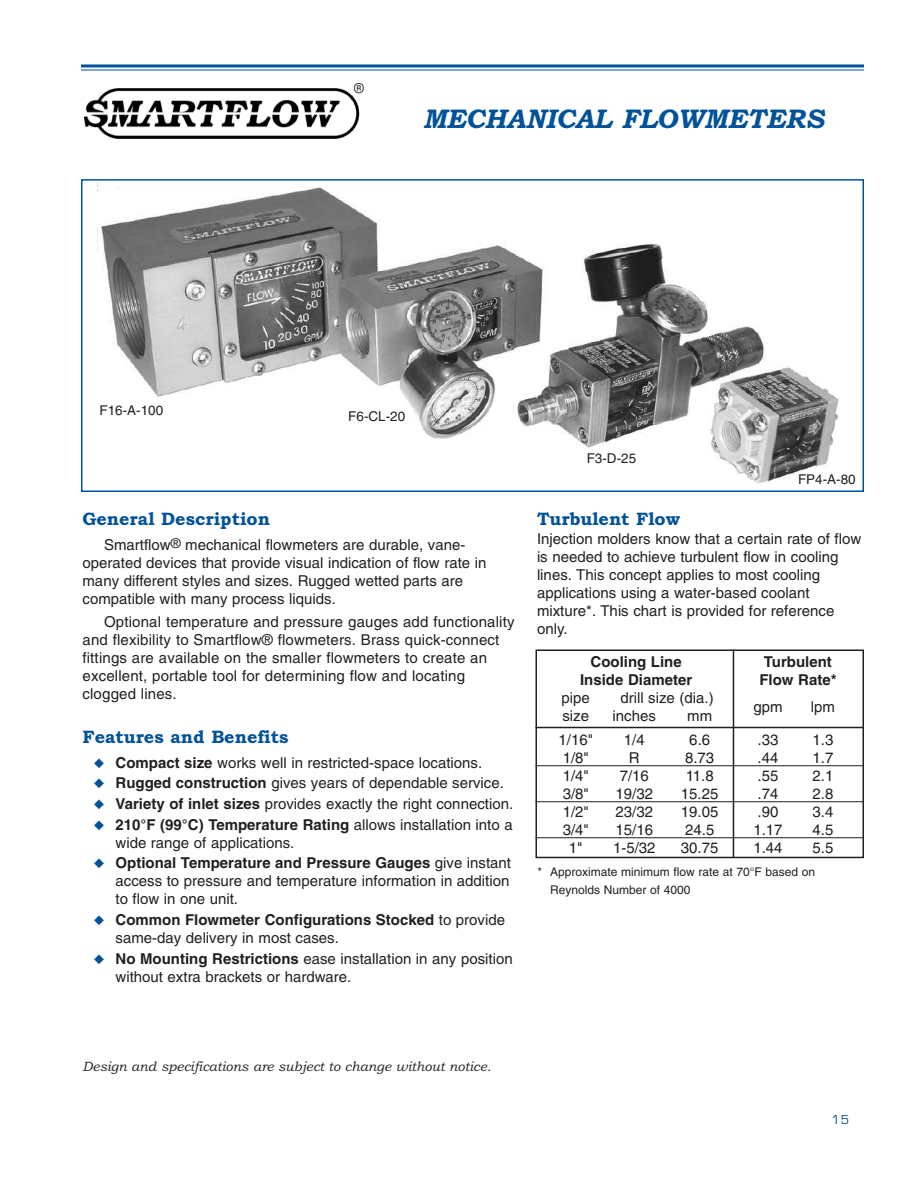
<style>
.page{position:relative;width:918px;height:1188px;background:#fff}
.page>*{position:absolute;margin:0;border:0;box-sizing:border-box;transform-origin:0 0}
.t1{font:italic 700 27px "Bookman Old Style";color:#01529a}
.t2{font:700 18px "Bookman Old Style";color:#01529a}
.t3{font:15px/18px "Helvetica";color:#231f20}
.t4{font:700 15px "Helvetica";color:#231f20}
.t5{font:italic 13.5px "Bookman Old Style";color:#231f20}
.t6{font:13.5px "Helvetica";color:#231f20}
.t7{font:13.5px "Eurostile";color:#01529a}
.t8{font:12px/18px "Helvetica";color:#231f20}
.s1{font-size:13.5px}
.s2{color:#01529a}
.s3{font-weight:700}
</style>
<div class="page">
<hr style="left:81px;top:64px;width:783px;height:3px;background:#01529a">
<hr style="left:81px;top:69px;width:783px;height:1px;background:#01529a">
<img style="left:98px;top:187px;width:741px;height:296px">
<div style="left:81px;top:179px;width:783px;height:313px;border:2px solid #01529a"></div>
<div style="left:536px;top:650px;width:328px;height:208px;border:2px solid #231f20"></div>
<hr style="left:733px;top:650px;width:1px;height:207px;background:#231f20">
<hr style="left:536px;top:727px;width:328px;height:1px;background:#231f20">
<hr style="left:536px;top:765px;width:328px;height:1px;background:#231f20">
<hr style="left:536px;top:801px;width:328px;height:1px;background:#231f20">
<hr style="left:536px;top:837px;width:328px;height:1px;background:#231f20">
<img style="left:84px;top:84px;width:280px;height:55px">
<div style="left:585px;top:452px;width:59px;height:17px;background:#fff"></div>
<div style="left:796px;top:472px;width:63px;height:17px;background:#fff"></div>
<p class="t6" style="left:99px;top:405px;width:65px">F16-A-100</p>
<h1 class="t1" style="left:423px;top:103px;width:403px">MECHANICAL FLOWMETERS</h1>
<p class="t6" style="left:348px;top:412px;width:59px">F6-CL-20</p>
<p class="t6" style="left:587px;top:453px;width:51px">F3-D-25</p>
<p class="t6" style="left:798px;top:474px;width:59px">FP4-A-80</p>
<p class="t2" style="left:82px;top:508px;width:189px">General Description</p>
<p class="t3" style="left:82px;top:537px;width:405px;text-indent:22px">Smartflow<span class="s1">®</span> mechanical flowmeters are durable, vane&shy;operated devices that provide visual indication of flow rate in many different styles and sizes. Rugged wetted parts are compatible with many process liquids.</p>
<p class="t3" style="left:82px;top:614px;width:434px;text-indent:22px">Optional temperature and pressure gauges add functionality and flexibility to Smartflow® flowmeters. Brass quick-connect fittings are available on the smaller flowmeters to create an excellent, portable tool for determining flow and locating clogged lines.</p>
<p class="t2" style="left:82px;top:726px;width:207px">Features and Benefits</p>
<p class="t3" style="left:94px;top:755px;width:390px"><span class="s2">◆</span> <span class="s3">Compact size</span> works well in restricted-space locations.</p>
<p class="t3" style="left:94px;top:775px;width:412px"><span class="s2">◆</span> <span class="s3">Rugged construction</span> gives years of dependable service.</p>
<p class="t3" style="left:94px;top:796px;width:421px"><span class="s2">◆</span> <span class="s3">Variety of inlet sizes</span> provides exactly the right connection.</p>
<p class="t3" style="left:116px;top:817px;width:399px;text-indent:-22px"><span class="s2">◆</span> <span class="s3">210°F (99°C) Temperature Rating</span> allows installation into a wide range of applications.</p>
<p class="t3" style="left:116px;top:856px;width:397px;text-align:justify;text-indent:-22px"><span class="s2">◆</span> <span class="s3">Optional Temperature and Pressure Gauges</span> give instant access to pressure and temperature information in addition to flow in one unit.</p>
<p class="t3" style="left:116px;top:912px;width:391px;text-indent:-22px"><span class="s2">◆</span> <span class="s3">Common Flowmeter Configurations Stocked</span> to provide same-day delivery in most cases.</p>
<p class="t3" style="left:116px;top:951px;width:399px;text-indent:-22px"><span class="s2">◆</span> <span class="s3">No Mounting Restrictions</span> ease installation in any position without extra brackets or hardware.</p>
<p class="t2" style="left:537px;top:508px;width:145px">Turbulent Flow</p>
<p class="t3" style="left:537px;top:531px;width:326px">Injection molders know that a certain rate of flow is needed to achieve turbulent flow in cooling lines. This concept applies to most cooling applications using a water-based coolant mixture*. This chart is provided for reference only.</p>
<p class="t4" style="left:591px;top:656px;width:93px">Cooling Line</p>
<p class="t4" style="left:764px;top:656px;width:70px">Turbulent</p>
<p class="t4" style="left:580px;top:674px;width:114px">Inside Diameter</p>
<p class="t4" style="left:759px;top:674px;width:79px">Flow Rate*</p>
<p class="t3" style="left:562px;top:690px;width:30px">pipe</p>
<p class="t3" style="left:620px;top:690px;width:95px">drill size (dia.)</p>
<p class="t3" style="left:562px;top:708px;width:28px">size</p>
<p class="t3" style="left:613px;top:708px;width:45px">inches</p>
<p class="t3" style="left:687px;top:708px;width:26px">mm</p>
<p class="t3" style="left:753px;top:699px;width:31px">gpm</p>
<p class="t3" style="left:811px;top:699px;width:26px">lpm</p>
<p class="t3" style="left:559px;top:732px;width:36px">1/16"</p>
<p class="t3" style="left:624px;top:732px;width:22px">1/4</p>
<p class="t3" style="left:689px;top:732px;width:22px">6.6</p>
<p class="t3" style="left:758px;top:732px;width:22px">.33</p>
<p class="t3" style="left:813px;top:732px;width:22px">1.3</p>
<p class="t3" style="left:563px;top:750px;width:28px">1/8"</p>
<p class="t3" style="left:629px;top:750px;width:12px">R</p>
<p class="t3" style="left:685px;top:750px;width:31px">8.73</p>
<p class="t3" style="left:758px;top:750px;width:22px">.44</p>
<p class="t3" style="left:813px;top:750px;width:22px">1.7</p>
<p class="t3" style="left:563px;top:768px;width:28px">1/4"</p>
<p class="t3" style="left:620px;top:768px;width:31px">7/16</p>
<p class="t3" style="left:686px;top:768px;width:30px">11.8</p>
<p class="t3" style="left:758px;top:768px;width:22px">.55</p>
<p class="t3" style="left:813px;top:768px;width:22px">2.1</p>
<p class="t3" style="left:563px;top:786px;width:28px">3/8"</p>
<p class="t3" style="left:616px;top:786px;width:39px">19/32</p>
<p class="t3" style="left:681px;top:786px;width:39px">15.25</p>
<p class="t3" style="left:758px;top:786px;width:22px">.74</p>
<p class="t3" style="left:813px;top:786px;width:22px">2.8</p>
<p class="t3" style="left:563px;top:804px;width:28px">1/2"</p>
<p class="t3" style="left:616px;top:804px;width:39px">23/32</p>
<p class="t3" style="left:681px;top:804px;width:39px">19.05</p>
<p class="t3" style="left:758px;top:804px;width:22px">.90</p>
<p class="t3" style="left:813px;top:804px;width:22px">3.4</p>
<p class="t3" style="left:563px;top:822px;width:28px">3/4"</p>
<p class="t3" style="left:616px;top:822px;width:39px">15/16</p>
<p class="t3" style="left:685px;top:822px;width:31px">24.5</p>
<p class="t3" style="left:753px;top:822px;width:31px">1.17</p>
<p class="t3" style="left:813px;top:822px;width:22px">4.5</p>
<p class="t3" style="left:569px;top:840px;width:15px">1"</p>
<p class="t3" style="left:613px;top:840px;width:44px">1-5/32</p>
<p class="t3" style="left:681px;top:840px;width:39px">30.75</p>
<p class="t3" style="left:753px;top:840px;width:31px">1.44</p>
<p class="t3" style="left:813px;top:840px;width:22px">5.5</p>
<p class="t8" style="left:550px;top:864px;width:267px;text-indent:-12px">* Approximate minimum flow rate at 70°F based on<br>Reynolds Number of 4000</p>
<p class="t5" style="left:82px;top:1058px;width:410px">Design and specifications are subject to change without notice.</p>
<p class="t7" style="left:832px;top:1112px;width:19px">15</p>
</div>
